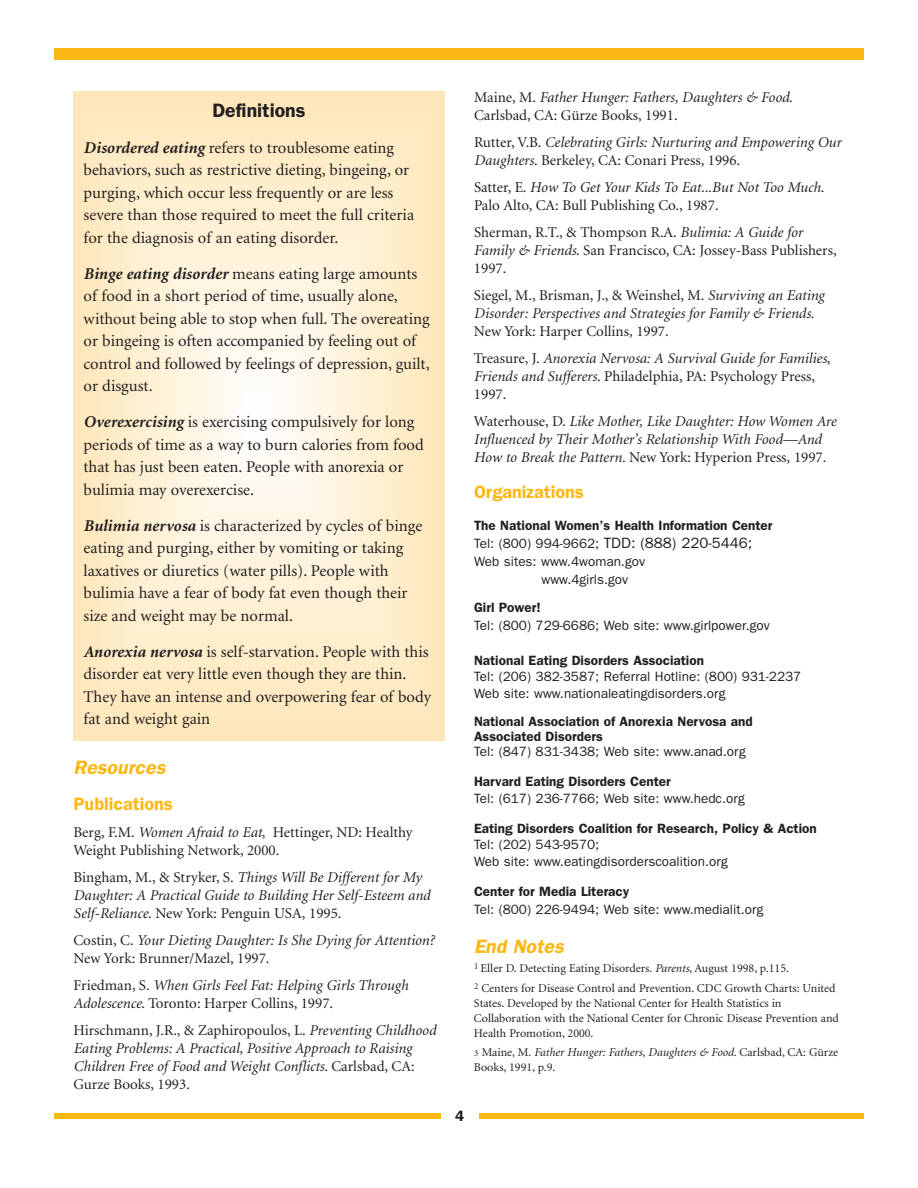
<style>
.page{position:relative;width:918px;height:1188px;background:#fff}
.page>*{position:absolute;margin:0;border:0;box-sizing:border-box;transform-origin:0 0}
.t1{font:italic 600 19.5px "Franklin Gothic";color:#fcb814}
.t2{font:600 19.5px "Franklin Gothic";color:#231f20}
.t3{font:600 18px "Franklin Gothic";color:#fcb814}
.t4{font:16.5px/22.5px "Minion";color:#231f20}
.t5{font:italic 15px/18px "Minion";color:#231f20}
.t6{font:15px/18px "Minion";color:#231f20}
.t7{font:600 15px "Franklin Gothic";color:#231f20}
.t8{font:13.5px/16.5px "Franklin Gothic";color:#231f20}
.t9{font:600 13.5px/15px "Franklin Gothic";color:#231f20}
.t10{font:12px/15px "Minion";color:#231f20}
.s1{font-weight:700;font-style:italic}
.s2{font-style:italic}
.s3{font-style:normal}
.s4{font-size:15px}
.s5{font-size:9px}
</style>
<div class="page">
<div style="left:54px;top:48px;width:810px;height:12px;background:#fcb814"></div>
<div style="left:54px;top:1113px;width:810px;height:6px;background:#fcb814"></div>
<div style="left:441px;top:1103px;width:37px;height:27px;background:#fff"></div>
<div style="left:74px;top:94px;width:370px;height:644px;background:#fee6ba"></div>
<div style="left:86px;top:115px;width:346px;height:602px;background:#fee8be"></div>
<div style="left:98px;top:136px;width:322px;height:560px;background:#feeac2"></div>
<div style="left:108px;top:153px;width:302px;height:526px;background:#feebc6"></div>
<div style="left:122px;top:178px;width:274px;height:476px;background:#feedca"></div>
<div style="left:132px;top:194px;width:254px;height:444px;background:#feefcf"></div>
<div style="left:146px;top:219px;width:226px;height:394px;background:#fef0d3"></div>
<div style="left:158px;top:240px;width:202px;height:352px;background:#fef2d7"></div>
<div style="left:168px;top:257px;width:182px;height:318px;background:#fef3db"></div>
<div style="left:177px;top:274px;width:164px;height:284px;background:#fef4df"></div>
<div style="left:189px;top:295px;width:140px;height:242px;background:#fef6e4"></div>
<div style="left:199px;top:311px;width:120px;height:210px;background:#fef7e8"></div>
<div style="left:211px;top:332px;width:96px;height:168px;background:#fef8ec"></div>
<div style="left:221px;top:349px;width:76px;height:134px;background:#fefaf0"></div>
<div style="left:230px;top:366px;width:58px;height:100px;background:#fefbf4"></div>
<div style="left:240px;top:383px;width:38px;height:66px;background:#fefcf8"></div>
<div style="left:249px;top:399px;width:20px;height:34px;background:#fefdfc"></div>
<h1 class="t2" style="left:212px;top:104px;width:95px">Definitions</h1>
<p class="t4" style="left:84px;top:138px;width:332px"><span class="s1">Disordered eating</span> refers to troublesome eating behaviors, such as restrictive dieting, bingeing, or purging, which occur less frequently or are less severe than those required to meet the full criteria for the diagnosis of an eating disorder.</p>
<p class="t4" style="left:84px;top:264px;width:348px"><span class="s1">Binge eating disorder</span> means eating large amounts of food in a short period of time, usually alone, without being able to stop when full. The overeating or bingeing is often accompanied by feeling out of control and followed by feelings of depression, guilt, or disgust.</p>
<p class="t4" style="left:84px;top:412px;width:342px"><span class="s1">Overexercising</span> is exercising compulsively for long periods of time as a way to burn calories from food that has just been eaten. People with anorexia or bulimia may overexercise.</p>
<p class="t4" style="left:84px;top:516px;width:340px"><span class="s1">Bulimia nervosa</span> is characterized by cycles of binge eating and purging, either by vomiting or taking laxatives or diuretics (water pills). People with bulimia have a fear of body fat even though their size and weight may be normal.</p>
<p class="t4" style="left:84px;top:642px;width:349px"><span class="s1">Anorexia nervosa</span> is self-starvation. People with this disorder eat very little even though they are thin.<br>They have an intense and overpowering fear of body fat and weight gain</p>
<h1 class="t1" style="left:74px;top:761px;width:97px">Resources</h1>
<p class="t3" style="left:74px;top:798px;width:101px">Publications</p>
<p class="t6" style="left:74px;top:825px;width:340px">Berg, F.M. <span class="s2">Women Afraid to Eat</span>, Hettinger, ND: Healthy<br>Weight Publishing Network, 2000.</p>
<p class="t5" style="left:74px;top:870px;width:358px"><span class="s3">Bingham, M., &amp; Stryker, S.</span> Things Will Be Different for My<br>Daughter: A Practical Guide to Building Her Self-Esteem and<br>Self-Reliance. <span class="s3">New York: Penguin USA, 1995.</span></p>
<p class="t5" style="left:74px;top:933px;width:363px"><span class="s3">Costin, C.</span> Your Dieting Daughter: Is She Dying for Attention?<br><span class="s3">New York: Brunner/Mazel, 1997.</span></p>
<p class="t5" style="left:74px;top:978px;width:336px"><span class="s3">Friedman, S.</span> When Girls Feel Fat: Helping Girls Through<br>Adolescence<span class="s3">. Toronto: Harper Collins, 1997.</span></p>
<p class="t5" style="left:74px;top:1023px;width:364px"><span class="s3">Hirschmann, J.R., &amp; Zaphiropoulos, L.</span> Preventing Childhood Eating Problems: A Practical, Positive Approach to Raising Children Free of Food and Weight Conflicts<span class="s3">. Carlsbad, CA:<br>Gurze Books, 1993.</span></p>
<p class="t6" style="left:474px;top:90px;width:320px">Maine, M. <span class="s2">Father Hunger: Fathers, Daughters &amp; Food</span>.<br>Carlsbad, CA: Gürze Books, 1991.</p>
<p class="t5" style="left:474px;top:135px;width:369px"><span class="s3">Rutter, V.B.</span> Celebrating Girls: Nurturing and Empowering Our<br>Daughters<span class="s3">. Berkeley, CA: Conari Press, 1996.</span></p>
<p class="t6" style="left:474px;top:180px;width:352px">Satter, E. <span class="s2">How To Get Your Kids To Eat...But Not Too Much</span>.<br>Palo Alto, CA: Bull Publishing Co., 1987.</p>
<p class="t6" style="left:474px;top:225px;width:364px">Sherman, R.T., &amp; Thompson R.A. <span class="s2">Bulimia: A Guide for<br>Family &amp; Friends</span>. San Francisco, CA: Jossey-Bass Publishers,<br>1997.</p>
<p class="t5" style="left:474px;top:288px;width:352px"><span class="s3">Siegel, M., Brisman, J., &amp; Weinshel, M.</span> Surviving an Eating<br>Disorder: Perspectives and Strategies for Family &amp; Friends.<br><span class="s3">New York: Harper Collins</span>, <span class="s3">1997.</span></p>
<p class="t5" style="left:474px;top:351px;width:358px"><span class="s3">Treasure, J.</span> Anorexia Nervosa: A Survival Guide for Families<span class="s3">,<br></span>Friends and Sufferers<span class="s3">. Philadelphia, PA: Psychology Press,<br>1997.</span></p>
<p class="t5" style="left:474px;top:414px;width:364px"><span class="s3">Waterhouse, D.</span> Like Mother, Like Daughter: How Women Are<br>Influenced by Their Mother’s Relationship With Food—And<br>How to Break the Pattern. <span class="s3">New York: Hyperion Press, 1997.</span></p>
<p class="t3" style="left:474px;top:486px;width:111px">Organizations</p>
<p class="t9" style="left:474px;top:519px;width:300px">The National Women’s Health Information Center</p>
<p class="t8" style="left:474px;top:536px;width:280px">Tel: (800) 994-9662; <span class="s4">TDD: (888) 220-5446;</span></p>
<p class="t8" style="left:474px;top:554px;width:172px">Web sites: www.4woman.gov</p>
<p class="t8" style="left:542px;top:572px;width:88px">www.4girls.gov</p>
<p class="t9" style="left:474px;top:601px;width:68px">Girl Power!</p>
<p class="t8" style="left:474px;top:618px;width:297px">Tel: (800) 729-6686; Web site: www.girlpower.gov</p>
<p class="t9" style="left:474px;top:654px;width:232px">National Eating Disorders Association</p>
<p class="t8" style="left:474px;top:669px;width:329px">Tel: (206) 382-3587; Referral Hotline: (800) 931-2237<br>Web site: www.nationaleatingdisorders.org</p>
<p class="t9" style="left:474px;top:715px;width:280px">National Association of Anorexia Nervosa and<br>Associated Disorders</p>
<p class="t8" style="left:474px;top:744px;width:273px">Tel: (847) 831-3438; Web site: www.anad.org</p>
<p class="t9" style="left:474px;top:775px;width:198px">Harvard Eating Disorders Center</p>
<p class="t8" style="left:474px;top:791px;width:272px">Tel: (617) 236-7766; Web site: www.hedc.org</p>
<p class="t9" style="left:474px;top:822px;width:344px">Eating Disorders Coalition for Research, Policy &amp; Action</p>
<p class="t8" style="left:474px;top:837px;width:256px">Tel: (202) 543-9570;<br>Web site: www.eatingdisorderscoalition.org</p>
<p class="t9" style="left:474px;top:885px;width:157px">Center for Media Literacy</p>
<p class="t8" style="left:474px;top:902px;width:291px">Tel: (800) 226-9494; Web site: www.medialit.org</p>
<h1 class="t1" style="left:474px;top:939px;width:95px">End Notes</h1>
<p class="t10" style="left:474px;top:960px;width:363px;line-height:19.5px"><sup>1</sup> Eller D. Detecting Eating Disorders. <span class="s2">Parents</span>, August 1998, p.115.<br><sup>2</sup> Centers for Disease Control and Prevention. CDC Growth Charts: United</p>
<p class="t10" style="left:474px;top:996px;width:366px">States. Developed by the National Center for Health Statistics in<br>Collaboration with the National Center for Chronic Disease Prevention and<br>Health Promotion, 2000.</p>
<p class="t10" style="left:474px;top:1046px;width:366px"><span class="s5">3</span> Maine, M. <span class="s2">Father Hunger: Fathers, Daughters &amp; Food</span>. Carlsbad, CA: Gürze<br>Books, 1991, p.9.</p>
<p class="t7" style="left:455px;top:1110px;width:10px">4</p>
</div>
